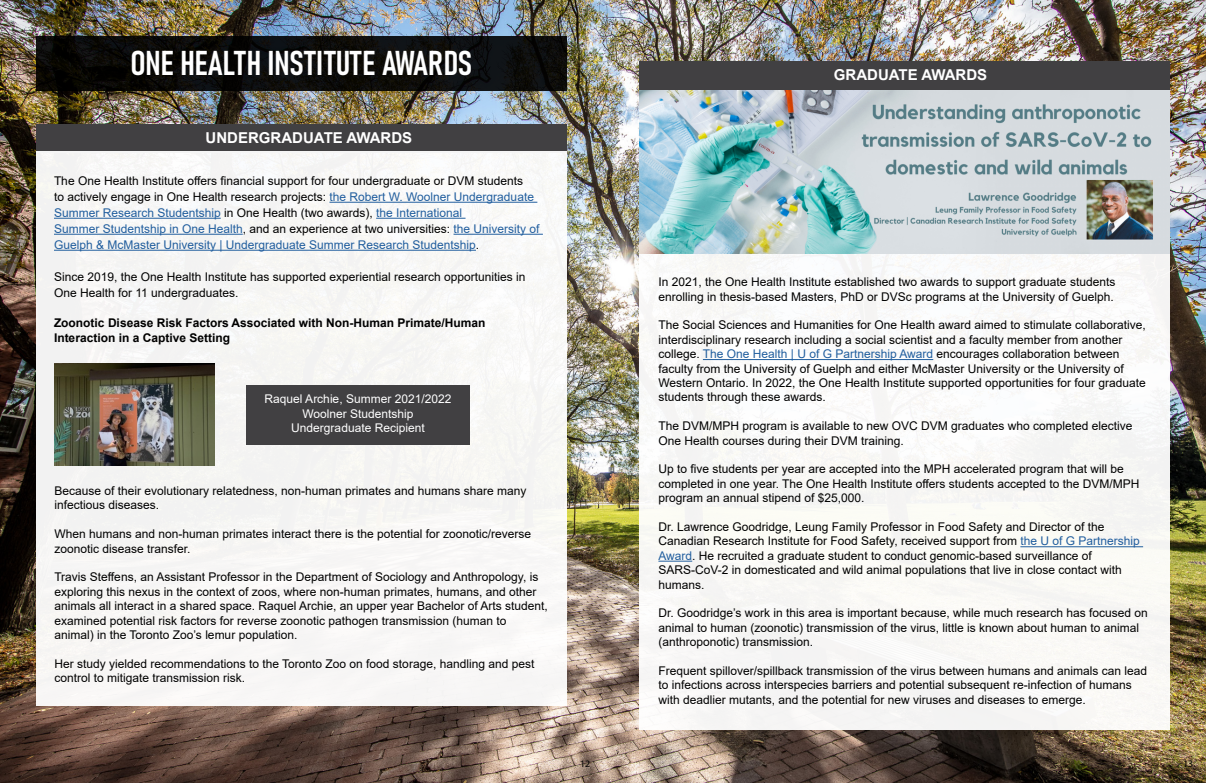
<style>
.page{position:relative;width:1206px;height:783px;background:#fff}
.page>*{position:absolute;margin:0;border:0;box-sizing:border-box;transform-origin:0 0}
.t1{font:34px "Bahnschrift";color:#fff}
.t2{font:700 15px "Arial";color:#fff}
.t3{font:12px/14.4px "Arial";color:#000}
.t4{font:12px/16px "Arial";color:#215e9e}
.t5{font:700 12px/14.4px "Arial";color:#000}
.t6{font:12px/14.4px "Arial";color:#fff;text-align:center}
.t7{font:9.9px "Myriad Pro";color:#000}
.t8{font:8px "Myriad Pro";color:#000}
.s1{color:#000}
.s2{color:#215e9e}
</style>
<div class="page">
<img style="left:0;top:0;width:1206px;height:783px">
<div style="left:36px;top:124px;width:531px;height:29px;background:#414042"></div>
<div style="left:36px;top:152px;width:531px;height:554px;background:#f7f6f5"></div>
<div style="left:639px;top:253px;width:531px;height:476px;background:#f9f9f6"></div>
<hr style="left:329px;top:202px;width:208px;height:1px;background:#215e9e">
<hr style="left:54px;top:218px;width:167px;height:1px;background:#215e9e">
<hr style="left:376px;top:218px;width:90px;height:1px;background:#215e9e">
<hr style="left:54px;top:234px;width:189px;height:1px;background:#215e9e">
<hr style="left:454px;top:234px;width:89px;height:1px;background:#215e9e">
<hr style="left:54px;top:250px;width:422px;height:1px;background:#215e9e">
<hr style="left:703px;top:359px;width:230px;height:1px;background:#215e9e">
<hr style="left:1020px;top:546px;width:123px;height:1px;background:#215e9e">
<hr style="left:658px;top:561px;width:34px;height:1px;background:#215e9e">
<div style="left:36px;top:36px;width:531px;height:54px;background:linear-gradient(to right,#080705,#0f1010)"></div>
<img style="left:54px;top:363px;width:160px;height:102px">
<div style="left:246px;top:385px;width:224px;height:60px;background:#414042"></div>
<img style="left:639px;top:90px;width:531px;height:164px">
<div style="left:639px;top:61px;width:531px;height:29px;background:#414042"></div>
<p class="t1" style="left:131px;top:37px;width:343px">ONE HEALTH INSTITUTE AWARDS</p>
<p class="t2" style="left:206px;top:128px;width:208px">UNDERGRADUATE AWARDS</p>
<p class="t4" style="left:54px;top:173px;width:487px"><span class="s1">The One Health Institute offers financial support for four undergraduate or DVM students<br>to actively engage in One Health research projects:</span> the Robert W. Woolner Undergraduate Summer Research Studentship <span class="s1">in One Health (two awards),</span> the International<br>Summer Studentship in One Health<span class="s1">, and an experience at two universities:</span> the University of Guelph &amp; McMaster University | Undergraduate Summer Research Studentship<span class="s1">.</span></p>
<p class="t3" style="left:54px;top:269px;width:473px">Since 2019, the One Health Institute has supported experiential research opportunities in</p>
<p class="t3" style="left:54px;top:285px;width:186px">One Health for 11 undergraduates.</p>
<p class="t5" style="left:54px;top:316px;width:433px">Zoonotic Disease Risk Factors Associated with Non-Human Primate/Human<br>Interaction in a Captive Setting</p>
<p class="t6" style="left:265px;top:392px;width:188px">Raquel Archie, Summer 2021/2022<br>Woolner Studentship<br>Undergraduate Recipient</p>
<p class="t3" style="left:54px;top:484px;width:474px">Because of their evolutionary relatedness, non-human primates and humans share many infectious diseases.</p>
<p class="t3" style="left:54px;top:527px;width:478px">When humans and non-human primates interact there is the potential for zoonotic/reverse</p>
<p class="t3" style="left:54px;top:541px;width:138px">zoonotic disease transfer.</p>
<p class="t3" style="left:54px;top:570px;width:485px">Travis Steffens, an Assistant Professor in the Department of Sociology and Anthropology, is</p>
<p class="t3" style="left:54px;top:584px;width:484px">exploring this nexus in the context of zoos, where non-human primates, humans, and other</p>
<p class="t3" style="left:54px;top:599px;width:495px">animals all interact in a shared space. Raquel Archie, an upper year Bachelor of Arts student,</p>
<p class="t3" style="left:54px;top:613px;width:454px">examined potential risk factors for reverse zoonotic pathogen transmission (human to</p>
<p class="t3" style="left:54px;top:628px;width:245px">animal) in the Toronto Zoo’s lemur population.</p>
<p class="t3" style="left:54px;top:656px;width:482px">Her study yielded recommendations to the Toronto Zoo on food storage, handling and pest</p>
<p class="t3" style="left:54px;top:671px;width:192px">control to mitigate transmission risk.</p>
<p class="t7" style="left:580px;top:757px;width:12px">12</p>
<p class="t2" style="left:834px;top:64px;width:155px">GRADUATE AWARDS</p>
<p class="t3" style="left:658px;top:275px;width:458px">In 2021, the One Health Institute established two awards to support graduate students</p>
<p class="t3" style="left:658px;top:289px;width:457px">enrolling in thesis-based Masters, PhD or DVSc programs at the University of Guelph.</p>
<p class="t3" style="left:658px;top:318px;width:489px">The Social Sciences and Humanities for One Health award aimed to stimulate collaborative,</p>
<p class="t3" style="left:658px;top:332px;width:467px">interdisciplinary research including a social scientist and a faculty member from another college. <span class="s2">The One Health | U of G Partnership Award</span> encourages collaboration between faculty from the University of Guelph and either McMaster University or the University of</p>
<p class="t3" style="left:658px;top:376px;width:489px">Western Ontario. In 2022, the One Health Institute supported opportunities for four graduate</p>
<p class="t3" style="left:658px;top:390px;width:169px">students through these awards.</p>
<p class="t3" style="left:658px;top:419px;width:476px">The DVM/MPH program is available to new OVC DVM graduates who completed elective<br>One Health courses during their DVM training.</p>
<p class="t3" style="left:658px;top:462px;width:483px">Up to five students per year are accepted into the MPH accelerated program that will be completed in one year. The One Health Institute offers students accepted to the DVM/MPH program an annual stipend of $25,000.</p>
<p class="t3" style="left:658px;top:520px;width:483px">Dr. Lawrence Goodridge, Leung Family Professor in Food Safety and Director of the<br>Canadian Research Institute for Food Safety, received support from <span class="s2">the U of G Partnership</span></p>
<p class="t3" style="left:658px;top:548px;width:435px"><span class="s2">Award</span>. He recruited a graduate student to conduct genomic-based surveillance of</p>
<p class="t3" style="left:658px;top:563px;width:465px">SARS-CoV-2 in domesticated and wild animal populations that live in close contact with</p>
<p class="t3" style="left:658px;top:577px;width:48px">humans.</p>
<p class="t3" style="left:658px;top:606px;width:491px">Dr. Goodridge’s work in this area is important because, while much research has focused on</p>
<p class="t3" style="left:658px;top:620px;width:482px">animal to human (zoonotic) transmission of the virus, little is known about human to animal (anthroponotic) transmission.</p>
<p class="t3" style="left:658px;top:664px;width:490px">Frequent spillover/spillback transmission of the virus between humans and animals can lead to infections across interspecies barriers and potential subsequent re-infection of humans</p>
<p class="t3" style="left:658px;top:692px;width:429px">with deadlier mutants, and the potential for new viruses and diseases to emerge.</p>
<p class="t7" style="left:1183px;top:757px;width:12px">13</p>
<p class="t8" style="left:1180px;top:759px;width:10px">13</p>
</div>
